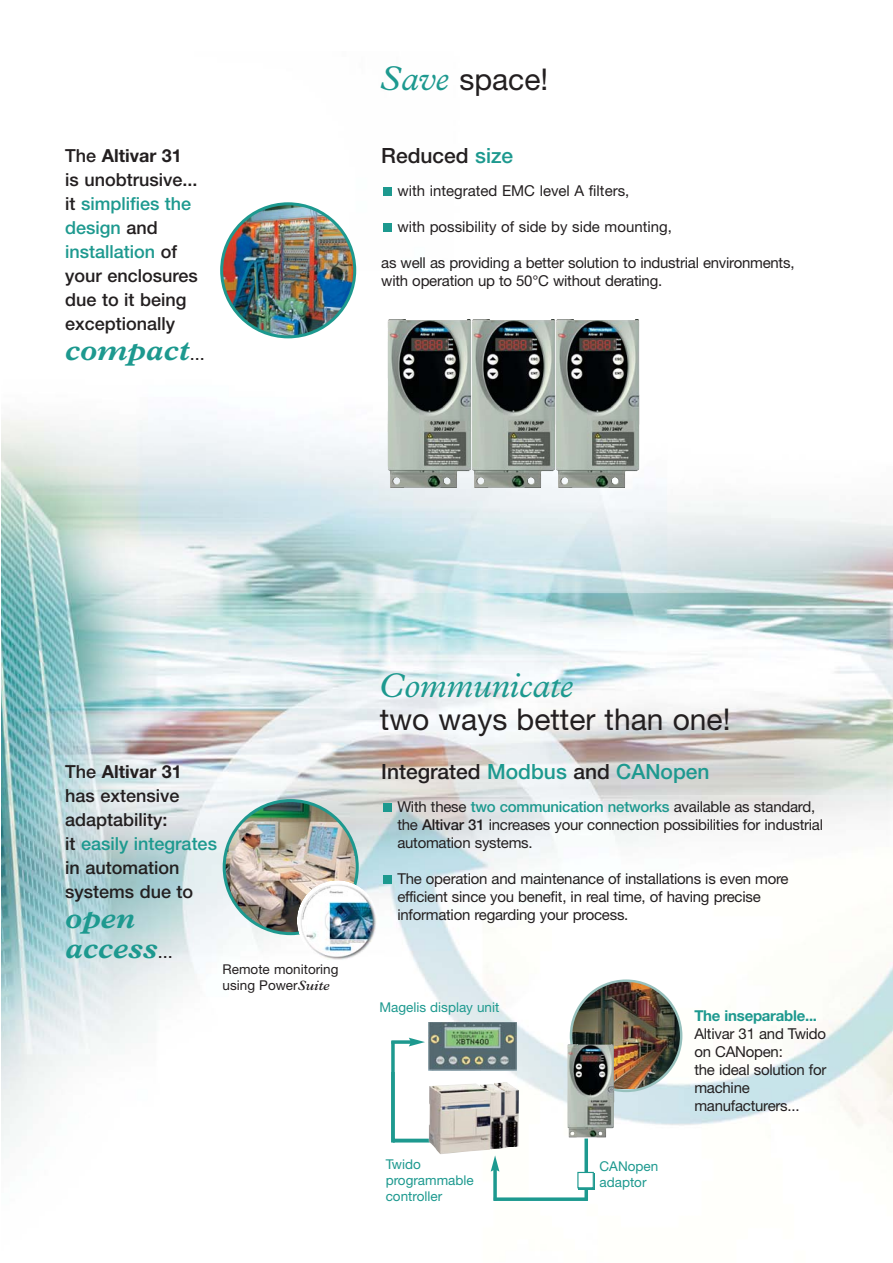
<style>
.page{position:relative;width:893px;height:1263px;background:#fff}
.page>*{position:absolute;margin:0;border:0;box-sizing:border-box;transform-origin:0 0}
.t1{font:italic 34.5px "Plantin";color:#1d998f}
.t2{font:30px "Helvetica Neue";color:#231f20}
.t3{font:italic 700 30px/30px "Plantin";color:#1d998f}
.t4{font:500 21px "Helvetica Neue";color:#231f20}
.t5{font:500 18px/24px "Helvetica Neue";color:#231f20}
.t6{font:15px/18px "Helvetica Neue";letter-spacing:-.015em;color:#231f20}
.t7{font:700 15px "Helvetica Neue";letter-spacing:-.015em;color:#1d998f}
.t8{font:13.5px/16.2px "Helvetica Neue";color:#1d998f}
.t9{font:13.5px/16.2px "Helvetica Neue";color:#231f20}
.s1{font-weight:700}
.s2{color:#1d998f}
.s3{font-family:"Helvetica Neue";font-weight:400;font-style:normal;font-size:18px;color:#231f20}
.s4{font-family:"Plantin";font-style:italic;font-size:34.5px;color:#1d998f}
.s5{font-family:"Plantin";font-weight:600;font-style:italic}
.s6{font-weight:500;color:#1d998f}
.s7{font-weight:500}
</style>
<div class="page">
<img style="left:2px;top:187px;width:891px;height:1003px">
<div style="left:383px;top:224px;width:8px;height:8px;background:#1d998f"></div>
<div style="left:383px;top:188px;width:8px;height:8px;background:#1d998f"></div>
<div style="left:383px;top:875px;width:8px;height:9px;background:#1d998f"></div>
<div style="left:383px;top:803px;width:8px;height:9px;background:#1d998f"></div>
<img style="left:220px;top:202px;width:136px;height:136px">
<img style="left:570px;top:979px;width:112px;height:113px">
<img style="left:223px;top:799px;width:136px;height:136px">
<img style="left:567px;top:1044px;width:47px;height:93px">
<svg style="left:493px;top:1171px;width:4px;height:30px"></svg>
<svg style="left:491px;top:1155px;width:8px;height:16px"></svg>
<svg style="left:494px;top:1197px;width:90px;height:4px"></svg>
<svg style="left:584px;top:1138px;width:4px;height:63px"></svg>
<div style="left:578px;top:1173px;width:17px;height:16px;background:#1d998f"></div>
<div style="left:578px;top:1172px;width:15px;height:16px;background:#fff"></div>
<div style="left:577px;top:1172px;width:17px;height:16px;border:1px solid #1d998f"></div>
<img style="left:297px;top:880px;width:81px;height:81px;border-radius:50%">
<img style="left:387px;top:319px;width:253px;height:169px">
<hr style="left:393px;top:1139px;width:37px;height:3px;background:#1d998f">
<img style="left:429px;top:1022px;width:87px;height:49px">
<svg style="left:391px;top:1040px;width:18px;height:4px"></svg>
<svg style="left:409px;top:1038px;width:16px;height:8px"></svg>
<svg style="left:391px;top:1041px;width:4px;height:101px"></svg>
<img style="left:493px;top:1082px;width:26px;height:66px">
<img style="left:491px;top:1083px;width:14px;height:67px">
<img style="left:429px;top:1083px;width:62px;height:71px">
<p class="t5" style="left:65px;top:145px;width:134px">The <span class="s1">Altivar 31 </span>is unobtrusive... it <span class="s2">simplifies the design</span> and <span class="s2">installation</span> of your enclosures due to it being exceptionally</p>
<h2 class="t3" style="left:65px;top:337px;width:141px">compact<span class="s3">...</span></h2>
<h2 class="t2" style="left:380px;top:68px;width:170px"><span class="s4">Save</span> space!</h2>
<h3 class="t4" style="left:381px;top:148px;width:134px">Reduced <span class="s2">size</span></h3>
<p class="t6" style="left:397px;top:183px;width:234px">with integrated EMC level A filters,</p>
<p class="t6" style="left:397px;top:219px;width:276px">with possibility of side by side mounting,</p>
<p class="t6" style="left:381px;top:255px;width:415px">as well as providing a better solution to industrial environments, with operation up to 50°C without derating.</p>
<p class="t5" style="left:65px;top:761px;width:153px">The <span class="s1">Altivar 31<br></span>has extensive adaptability:<br>it <span class="s2">easily integrates </span>in automation systems due to</p>
<h2 class="t3" style="left:65px;top:905px;width:109px">open access<span class="s3">...</span></h2>
<p class="t9" style="left:223px;top:962px;width:117px">Remote monitoring using Power<span class="s5">Suite</span></p>
<h1 class="t1" style="left:380px;top:672px;width:195px">Communicate</h1>
<h2 class="t2" style="left:380px;top:708px;width:352px">two ways better than one!</h2>
<h3 class="t4" style="left:381px;top:764px;width:330px">Integrated <span class="s2">Modbus</span> and <span class="s2">CANopen</span></h3>
<p class="t6" style="left:397px;top:799px;width:427px">With these <span class="s6">two communication networks</span> available as standard, the <span class="s7">Altivar 31</span> increases your connection possibilities for industrial automation systems.</p>
<p class="t6" style="left:397px;top:871px;width:393px">The operation and maintenance of installations is even more efficient since you benefit, in real time, of having precise information regarding your process.</p>
<p class="t8" style="left:379px;top:1000px;width:121px">Magelis display unit</p>
<p class="t8" style="left:386px;top:1157px;width:90px">Twido programmable controller</p>
<p class="t8" style="left:599px;top:1159px;width:60px">CANopen adaptor</p>
<p class="t7" style="left:694px;top:1010px;width:124px">The inseparable...</p>
<p class="t6" style="left:694px;top:1026px;width:134px">Altivar 31 and Twido on CANopen:<br>the ideal solution for machine manufacturers...</p>
</div>
